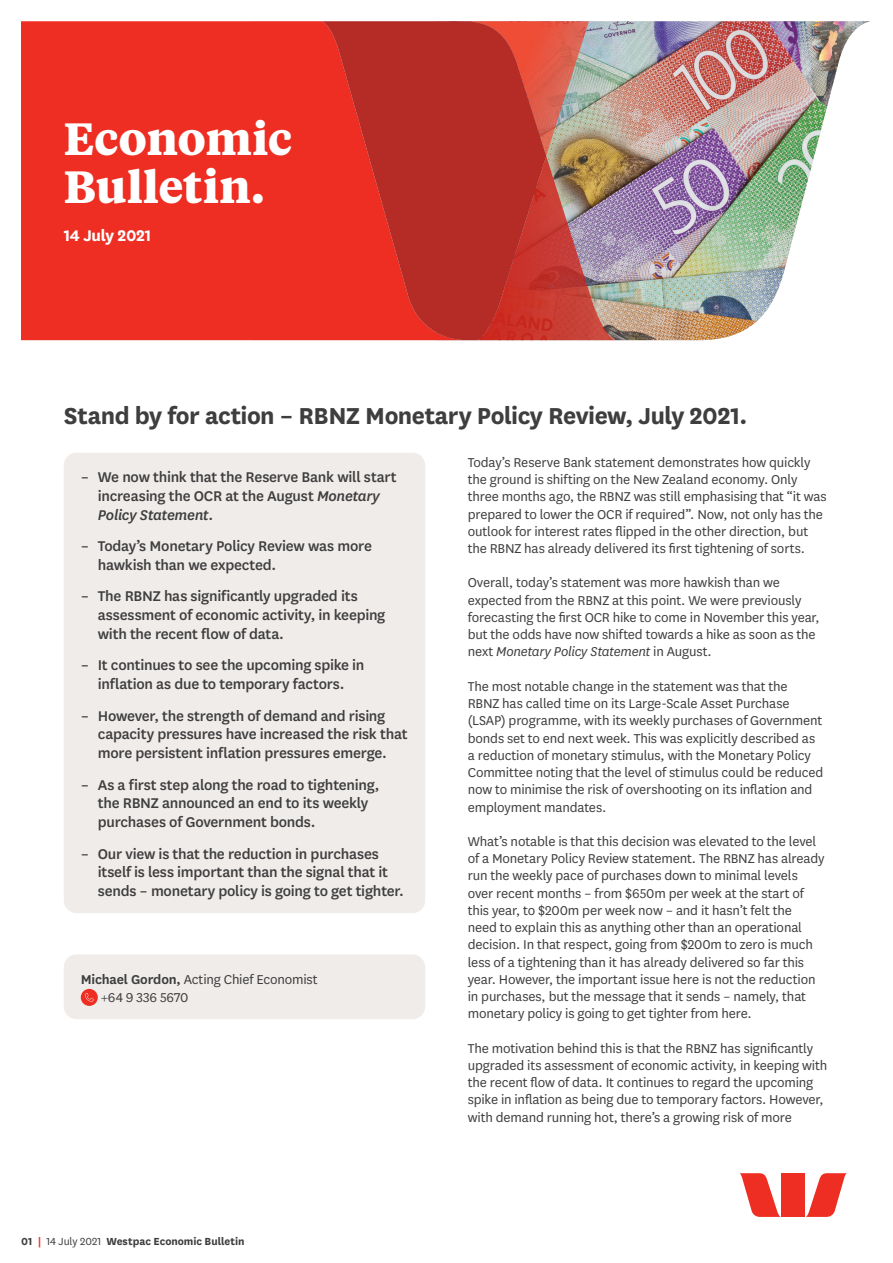
<style>
.page{position:relative;width:893px;height:1263px;background:#fff}
.page>*{position:absolute;margin:0;border:0;box-sizing:border-box;transform-origin:0 0}
.t1{font:700 45px/48px "Tiempos Text";letter-spacing:-.005em;color:#fff}
.t2{font:700 27px "National LF";letter-spacing:-.02em;color:#3e3e3f}
.t3{font:700 18px "National LF";letter-spacing:-.02em;color:#fff}
.t4{font:500 16.5px/18.8px "National LF";letter-spacing:-.015em;color:#3e3e3f}
.t5{font:15px/17.2px "National LF";letter-spacing:-.01em;color:#3e3e3f}
.t6{font:700 12px "National LF";letter-spacing:-.005em;color:#3e3e3f}
.s1{font-style:italic}
.s2{font-weight:600}
.s3{color:#ee2e22}
.s4{font-weight:400}
</style>
<div class="page">
<svg style="left:739px;top:1173px;width:42px;height:44px"></svg>
<svg style="left:806px;top:1173px;width:41px;height:44px"></svg>
<div style="left:782px;top:1173px;width:23px;height:44px;background:#ee2e22"></div>
<img style="left:616px;top:21px;width:254px;height:319px">
<div style="left:21px;top:21px;width:301px;height:319px;background:#ee2e22"></div>
<svg style="left:322px;top:21px;width:140px;height:319px;background:#cb2c24"></svg>
<img style="left:462px;top:21px;width:154px;height:319px">
<div style="left:64px;top:453px;width:361px;height:460px;background:#f0ece9;border-radius:13px"></div>
<div style="left:64px;top:954px;width:361px;height:65px;background:#f0ece9;border-radius:13px"></div>
<div style="left:81px;top:989px;width:17px;height:17px;background:#ee2e22;border-radius:50%"></div>
<svg style="left:85px;top:993px;width:9px;height:9px"></svg>
<h1 class="t1" style="left:64px;top:113px;width:230px">Economic<br>Bulletin.</h1>
<p class="t3" style="left:64px;top:223px;width:89px">14 July 2021</p>
<h2 class="t2" style="left:64px;top:397px;width:685px">Stand by for action – RBNZ Monetary Policy Review, July 2021.</h2>
<p class="t4" style="left:98px;top:467px;width:300px;text-indent:-17px">– We now think that the Reserve Bank will start increasing the OCR at the August <span class="s1">Monetary<br>Policy Statement</span>.</p>
<p class="t4" style="left:98px;top:536px;width:276px;text-indent:-17px">– Today’s Monetary Policy Review was more hawkish than we expected.</p>
<p class="t4" style="left:98px;top:586px;width:289px;text-indent:-17px">– The RBNZ has significantly upgraded its assessment of economic activity, in keeping with the recent flow of data.</p>
<p class="t4" style="left:81px;top:655px;width:285px;text-align:center">– It continues to see the upcoming spike in inflation as due to temporary factors.</p>
<p class="t4" style="left:98px;top:705px;width:311px;text-indent:-17px">– However, the strength of demand and rising capacity pressures have increased the risk that more persistent inflation pressures emerge.</p>
<p class="t4" style="left:98px;top:774px;width:283px;text-indent:-17px">– As a first step along the road to tightening, the RBNZ announced an end to its weekly purchases of Government bonds.</p>
<p class="t4" style="left:98px;top:843px;width:308px;text-indent:-17px">– Our view is that the reduction in purchases itself is less important than the signal that it sends – monetary policy is going to get tighter.</p>
<p class="t5" style="left:101px;top:970px;width:219px;line-height:18px;text-indent:-20px"><span class="s2">Michael Gordon,</span> Acting Chief Economist +64 9 336 5670</p>
<p class="t6" style="left:21px;top:1233px;width:225px">01 <span class="s3">|</span> <span class="s4">14 July 2021</span> Westpac Economic Bulletin</p>
<p class="t5" style="left:468px;top:453px;width:360px">Today’s Reserve Bank statement demonstrates how quickly the ground is shifting on the New Zealand economy. Only three months ago, the RBNZ was still emphasising that “it was prepared to lower the OCR if required”. Now, not only has the outlook for interest rates flipped in the other direction, but the RBNZ has already delivered its first tightening of sorts.</p>
<p class="t5" style="left:468px;top:574px;width:353px">Overall, today’s statement was more hawkish than we expected from the RBNZ at this point. We were previously forecasting the first OCR hike to come in November this year, but the odds have now shifted towards a hike as soon as the next <span class="s1">Monetary Policy Statement</span> in August.</p>
<p class="t5" style="left:468px;top:677px;width:357px">The most notable change in the statement was that the<br>RBNZ has called time on its Large-Scale Asset Purchase (LSAP) programme, with its weekly purchases of Government bonds set to end next week. This was explicitly described as a reduction of monetary stimulus, with the Monetary Policy Committee noting that the level of stimulus could be reduced now to minimise the risk of overshooting on its inflation and employment mandates.</p>
<p class="t5" style="left:468px;top:832px;width:358px">What’s notable is that this decision was elevated to the level of a Monetary Policy Review statement. The RBNZ has already run the weekly pace of purchases down to minimal levels over recent months – from $650m per week at the start of this year, to $200m per week now – and it hasn’t felt the need to explain this as anything other than an operational decision. In that respect, going from $200m to zero is much less of a tightening than it has already delivered so far this year. However, the important issue here is not the reduction in purchases, but the message that it sends – namely, that monetary policy is going to get tighter from here.</p>
<p class="t5" style="left:468px;top:1039px;width:361px">The motivation behind this is that the RBNZ has significantly upgraded its assessment of economic activity, in keeping with the recent flow of data. It continues to regard the upcoming spike in inflation as being due to temporary factors. However, with demand running hot, there’s a growing risk of more</p>
</div>
